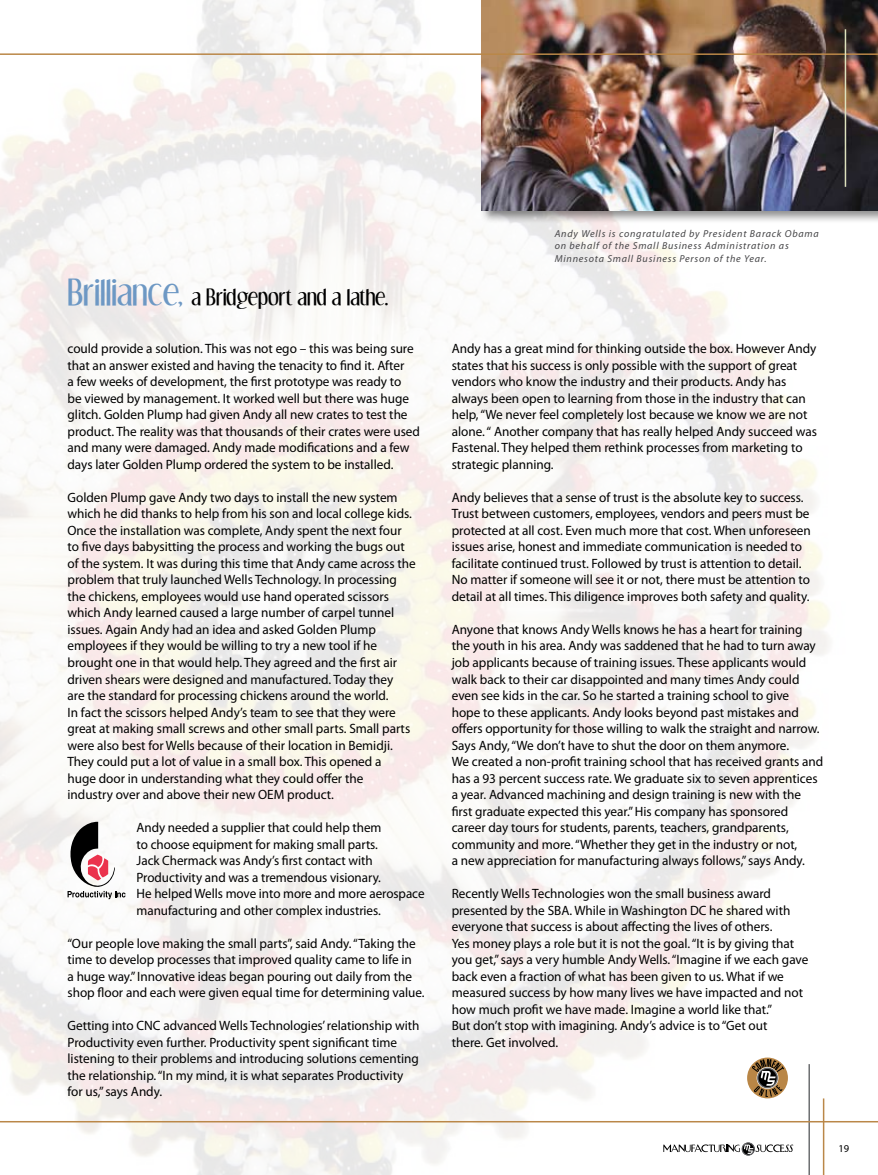
<style>
.page{position:relative;width:878px;height:1175px;background:#fff}
.page>*{position:absolute;margin:0;border:0;box-sizing:border-box;transform-origin:0 0}
.t1{font:22.5px "Dream Orphans";color:#000}
.t2{font:13.5px/16.5px "Myriad Pro";color:#000}
.t3{font:10.5px "Myriad Pro";color:#000}
.t4{font:italic 10.2px/12.1px "Myriad Pro";letter-spacing:.075em;color:#464648}
.s1{font-size:36px;color:#6d98c4}
</style>
<div class="page">
<img style="left:0;top:0;width:878px;height:1174px">
<hr style="left:808px;top:1064px;width:2px;height:110px;background:#6d6f71">
<div style="left:479px;top:0;width:399px;height:230px;background:#000;opacity:.45"></div>
<img style="left:482px;top:0;width:396px;height:210px">
<hr style="left:0;top:1120px;width:878px;height:2px;background:#ba8748">
<hr style="left:822px;top:1098px;width:2px;height:76px;background:#ba8748">
<hr style="left:0;top:53px;width:878px;height:2px;background:#ba8748">
<svg style="left:663px;top:1142px;width:130px;height:13px"></svg>
<hr style="left:844px;top:29px;width:2px;height:158px;background:#dde1bd">
<svg style="left:747px;top:1057px;width:40px;height:41px"></svg>
<svg style="left:68px;top:821px;width:58px;height:78px"></svg>
<h1 class="t1" style="left:68px;top:286px;width:322px"><span class="s1">Brilliance,</span> a Bridgeport and a lathe.</h1>
<p class="t2" style="left:68px;top:340px;width:354px">could provide a solution. This was not ego – this was being sure that an answer existed and having the tenacity to find it. After<br>a few weeks of development, the first prototype was ready to<br>be viewed by management. It worked well but there was huge glitch. Golden Plump had given Andy all new crates to test the product. The reality was that thousands of their crates were used and many were damaged. Andy made modifications and a few days later Golden Plump ordered the system to be installed.</p>
<p class="t2" style="left:68px;top:489px;width:350px">Golden Plump gave Andy two days to install the new system which he did thanks to help from his son and local college kids.<br>Once the installation was complete, Andy spent the next four to five days babysitting the process and working the bugs out of the system. It was during this time that Andy came across the problem that truly launched Wells Technology. In processing the chickens, employees would use hand operated scissors which Andy learned caused a large number of carpel tunnel issues. Again Andy had an idea and asked Golden Plump employees if they would be willing to try a new tool if he brought one in that would help. They agreed and the first air driven shears were designed and manufactured. Today they<br>are the standard for processing chickens around the world.<br>In fact the scissors helped Andy’s team to see that they were great at making small screws and other small parts. Small parts were also best for Wells because of their location in Bemidji.<br>They could put a lot of value in a small box. This opened a<br>huge door in understanding what they could offer the<br>industry over and above their new OEM product.</p>
<p class="t2" style="left:137px;top:819px;width:289px">Andy needed a supplier that could help them<br>to choose equipment for making small parts.<br>Jack Chermack was Andy’s first contact with Productivity and was a tremendous visionary.<br>He helped Wells move into more and more aerospace manufacturing and other complex industries.</p>
<p class="t2" style="left:68px;top:934px;width:358px">“Our people love making the small parts”, said Andy. “Taking the time to develop processes that improved quality came to life in<br>a huge way.” Innovative ideas began pouring out daily from the shop floor and each were given equal time for determining value.</p>
<p class="t2" style="left:68px;top:1017px;width:353px">Getting into CNC advanced Wells Technologies’ relationship with Productivity even further. Productivity spent significant time listening to their problems and introducing solutions cementing the relationship. “In my mind, it is what separates Productivity for us,” says Andy.</p>
<p class="t4" style="left:554px;top:227px;width:265px">Andy Wells is congratulated by President Barack Obama on behalf of the Small Business Administration as<br>Minnesota Small Business Person of the Year.</p>
<p class="t2" style="left:452px;top:340px;width:367px">Andy has a great mind for thinking outside the box. However Andy states that his success is only possible with the support of great vendors who know the industry and their products. Andy has always been open to learning from those in the industry that can help, “We never feel completely lost because we know we are not alone. “ Another company that has really helped Andy succeed was Fastenal. They helped them rethink processes from marketing to strategic planning.</p>
<p class="t2" style="left:452px;top:489px;width:360px">Andy believes that a sense of trust is the absolute key to success.<br>Trust between customers, employees, vendors and peers must be protected at all cost. Even much more that cost. When unforeseen issues arise, honest and immediate communication is needed to facilitate continued trust. Followed by trust is attention to detail.<br>No matter if someone will see it or not, there must be attention to detail at all times. This diligence improves both safety and quality.</p>
<p class="t2" style="left:452px;top:621px;width:373px">Anyone that knows Andy Wells knows he has a heart for training the youth in his area. Andy was saddened that he had to turn away job applicants because of training issues. These applicants would walk back to their car disappointed and many times Andy could even see kids in the car. So he started a training school to give<br>hope to these applicants. Andy looks beyond past mistakes and offers opportunity for those willing to walk the straight and narrow.<br>Says Andy, “We don’t have to shut the door on them anymore.<br>We created a non-profit training school that has received grants and has a 93 percent success rate. We graduate six to seven apprentices a year. Advanced machining and design training is new with the first graduate expected this year.” His company has sponsored career day tours for students, parents, teachers, grandparents, community and more. “Whether they get in the industry or not,<br>a new appreciation for manufacturing always follows,” says Andy.</p>
<p class="t2" style="left:452px;top:885px;width:358px">Recently Wells Technologies won the small business award presented by the SBA. While in Washington DC he shared with everyone that success is about affecting the lives of others.<br>Yes money plays a role but it is not the goal. “It is by giving that you get,” says a very humble Andy Wells. “Imagine if we each gave back even a fraction of what has been given to us. What if we measured success by how many lives we have impacted and not how much profit we have made. Imagine a world like that.”<br>But don’t stop with imagining. Andy’s advice is to “Get out<br>there. Get involved.</p>
<p class="t3" style="left:838px;top:1142px;width:12px">19</p>
</div>
